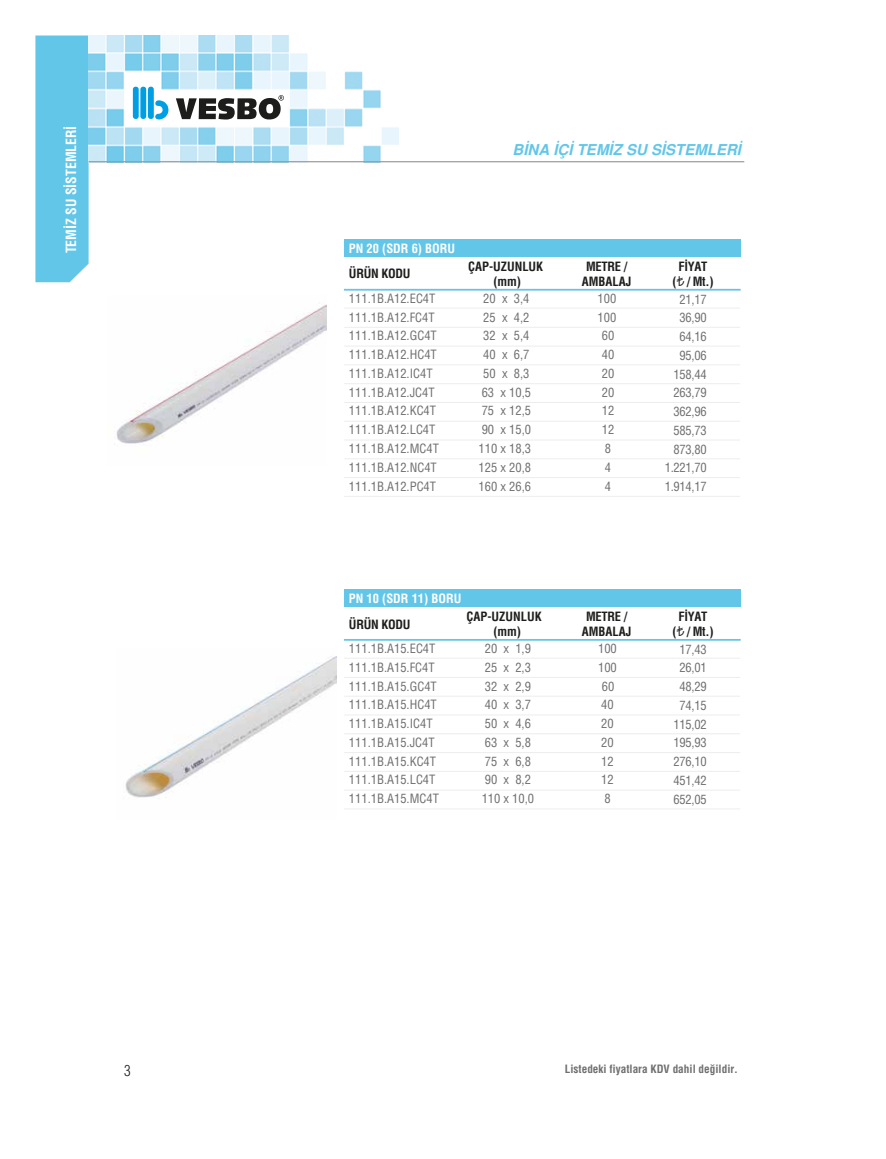
<style>
.page{position:relative;width:886px;height:1159px;background:#fff}
.page>*{position:absolute;margin:0;border:0;box-sizing:border-box;transform-origin:0 0}
.t1{font:15px "Helvetica Bold Italic Tr";color:#62c6e9}
.t2{font:15px "Helvetica Condensed Light Tr";color:#1d1d1b}
.t3{font:13.75px "Helvetica Cond Bold Tr";color:#fff}
.t4{font:12.5px/18.8px "Helvetica Cond Normal Tr";color:#706f6f}
.t5{font:12.5px/18.8px "Helvetica Cond Normal Tr";letter-spacing:-.02em;color:#706f6f;text-align:right}
.t6{font:12.5px/15px "Helvetica Cond Bold Tr";color:#1d1d1b;text-align:center}
.t7{font:12.5px "Helvetica Cond Bold Tr";color:#fff}
.t8{font:12.5px/15px "Helvetica Cond Bold Tr";letter-spacing:-.02em;color:#1d1e1c;text-align:center}
.t9{font:12.5px "Helvetica Cond Bold Tr";letter-spacing:-.02em;color:#1d1d1b}
.t10{font:11.25px "Helvetica Cond Bold Tr";color:#706f6f}
.s1{font-family:"Abaku TL Sym Sans"}
</style>
<div class="page">
<svg style="left:35px;top:35px;width:54px;height:247px;background:#67c8e9"></svg>
<div style="left:344px;top:239px;width:397px;height:18px;background:#62c6e9"></div>
<hr style="left:344px;top:289px;width:397px;height:2px;background:#62c6e9">
<hr style="left:344px;top:308px;width:396px;height:1px;background:#ededed">
<hr style="left:344px;top:327px;width:396px;height:1px;background:#ededed">
<hr style="left:344px;top:346px;width:396px;height:1px;background:#ededed">
<hr style="left:344px;top:365px;width:396px;height:1px;background:#ededed">
<hr style="left:344px;top:383px;width:396px;height:1px;background:#ededed">
<hr style="left:344px;top:402px;width:396px;height:1px;background:#ededed">
<hr style="left:344px;top:421px;width:396px;height:1px;background:#ededed">
<hr style="left:344px;top:440px;width:396px;height:1px;background:#ededed">
<hr style="left:344px;top:458px;width:396px;height:1px;background:#ededed">
<img style="left:89px;top:35px;width:310px;height:126px">
<hr style="left:89px;top:161px;width:655px;height:1px;background:#9d9d9c">
<svg style="left:176px;top:95px;width:108px;height:24px"></svg>
<svg style="left:155px;top:100px;width:13px;height:20px"></svg>
<div style="left:148px;top:87px;width:6px;height:32px;background:#009fe3;border-radius:3px"></div>
<div style="left:140px;top:87px;width:6px;height:32px;background:#009fe3;border-radius:3px"></div>
<div style="left:133px;top:87px;width:6px;height:32px;background:#009fe3;border-radius:3px"></div>
<div style="left:344px;top:589px;width:397px;height:18px;background:#62c6e9"></div>
<hr style="left:344px;top:639px;width:397px;height:2px;background:#62c6e9">
<hr style="left:344px;top:658px;width:396px;height:1px;background:#ededed">
<hr style="left:344px;top:677px;width:396px;height:1px;background:#ededed">
<hr style="left:344px;top:696px;width:396px;height:1px;background:#ededed">
<hr style="left:344px;top:715px;width:396px;height:1px;background:#ededed">
<hr style="left:344px;top:733px;width:396px;height:1px;background:#ededed">
<hr style="left:344px;top:752px;width:396px;height:1px;background:#ededed">
<hr style="left:344px;top:771px;width:396px;height:1px;background:#ededed">
<hr style="left:344px;top:790px;width:396px;height:1px;background:#ededed">
<hr style="left:344px;top:808px;width:396px;height:1px;background:#ededed">
<hr style="left:344px;top:477px;width:396px;height:1px;background:#ededed">
<hr style="left:344px;top:496px;width:396px;height:1px;background:#ededed">
<img style="left:116px;top:304px;width:211px;height:140px">
<img style="left:125px;top:656px;width:211px;height:142px">
<p class="t3" style="left:63px;top:253px;width:129px;rotate:-90deg">TEM‹Z SU S‹STEMLER‹</p>
<p class="t2" style="left:124px;top:1061px;width:8px">3</p>
<p class="t7" style="left:349px;top:240px;width:108px">PN 20 (SDR 6) BORU</p>
<p class="t1" style="left:513px;top:140px;width:230px">B‹NA ‹Ç‹ TEM‹Z SU S‹STEMLER‹</p>
<p class="t9" style="left:349px;top:266px;width:63px">ÜRÜN KODU</p>
<p class="t8" style="left:672px;top:259px;width:43px">FİYAT (<span class="s1">¨</span> / Mt.)</p>
<p class="t6" style="left:468px;top:259px;width:77px">ÇAP-UZUNLUK (mm)</p>
<p class="t6" style="left:582px;top:259px;width:51px">METRE /<br>AMBALAJ</p>
<p class="t4" style="left:349px;top:289px;width:91px">111.1B.A12.EC4T<br>111.1B.A12.FC4T<br>111.1B.A12.GC4T<br>111.1B.A12.HC4T<br>111.1B.A12.IC4T<br>111.1B.A12.JC4T<br>111.1B.A12.KC4T<br>111.1B.A12.LC4T<br>111.1B.A12.MC4T<br>111.1B.A12.NC4T<br>111.1B.A12.PC4T</p>
<p class="t4" style="left:598px;top:289px;width:20px;text-align:center">100<br>100<br>60<br>40<br>20<br>20<br>12<br>12<br>8<br>4<br>4</p>
<p class="t4" style="left:479px;top:289px;width:54px;text-align:center">20 x 3,4<br>25 x 4,2<br>32 x 5,4<br>40 x 6,7<br>50 x 8,3<br>63 x 10,5<br>75 x 12,5<br>90 x 15,0<br>110 x 18,3<br>125 x 20,8<br>160 x 26,6</p>
<p class="t5" style="left:665px;top:289px;width:44px">21,17<br>36,90<br>64,16<br>95,06<br>158,44<br>263,79<br>362,96<br>585,73<br>873,80<br>1.221,70<br>1.914,17</p>
<p class="t7" style="left:349px;top:590px;width:114px">PN 10 (SDR 11) BORU</p>
<p class="t9" style="left:349px;top:616px;width:63px">ÜRÜN KODU</p>
<p class="t6" style="left:467px;top:609px;width:77px">ÇAP-UZUNLUK (mm)</p>
<p class="t6" style="left:582px;top:609px;width:51px">METRE /<br>AMBALAJ</p>
<p class="t4" style="left:349px;top:639px;width:91px">111.1B.A15.EC4T<br>111.1B.A15.FC4T<br>111.1B.A15.GC4T<br>111.1B.A15.HC4T<br>111.1B.A15.IC4T<br>111.1B.A15.JC4T<br>111.1B.A15.KC4T<br>111.1B.A15.LC4T<br>111.1B.A15.MC4T</p>
<p class="t4" style="left:598px;top:639px;width:20px;text-align:center">100<br>100<br>60<br>40<br>20<br>20<br>12<br>12<br>8</p>
<p class="t4" style="left:482px;top:639px;width:54px">20 x 1,9<br>25 x 2,3<br>32 x 2,9<br>40 x 3,7<br>50 x 4,6<br>63 x 5,8<br>75 x 6,8<br>90 x 8,2<br>110 x 10,0</p>
<p class="t8" style="left:672px;top:609px;width:43px">FİYAT (<span class="s1">¨</span> / Mt.)</p>
<p class="t5" style="left:673px;top:639px;width:35px;text-align:center">17,43<br>26,01<br>48,29<br>74,15<br>115,02<br>195,93<br>276,10<br>451,42<br>652,05</p>
<p class="t10" style="left:565px;top:1062px;width:175px">Listedeki fiyatlara KDV dahil de¤ildir.</p>
</div>
